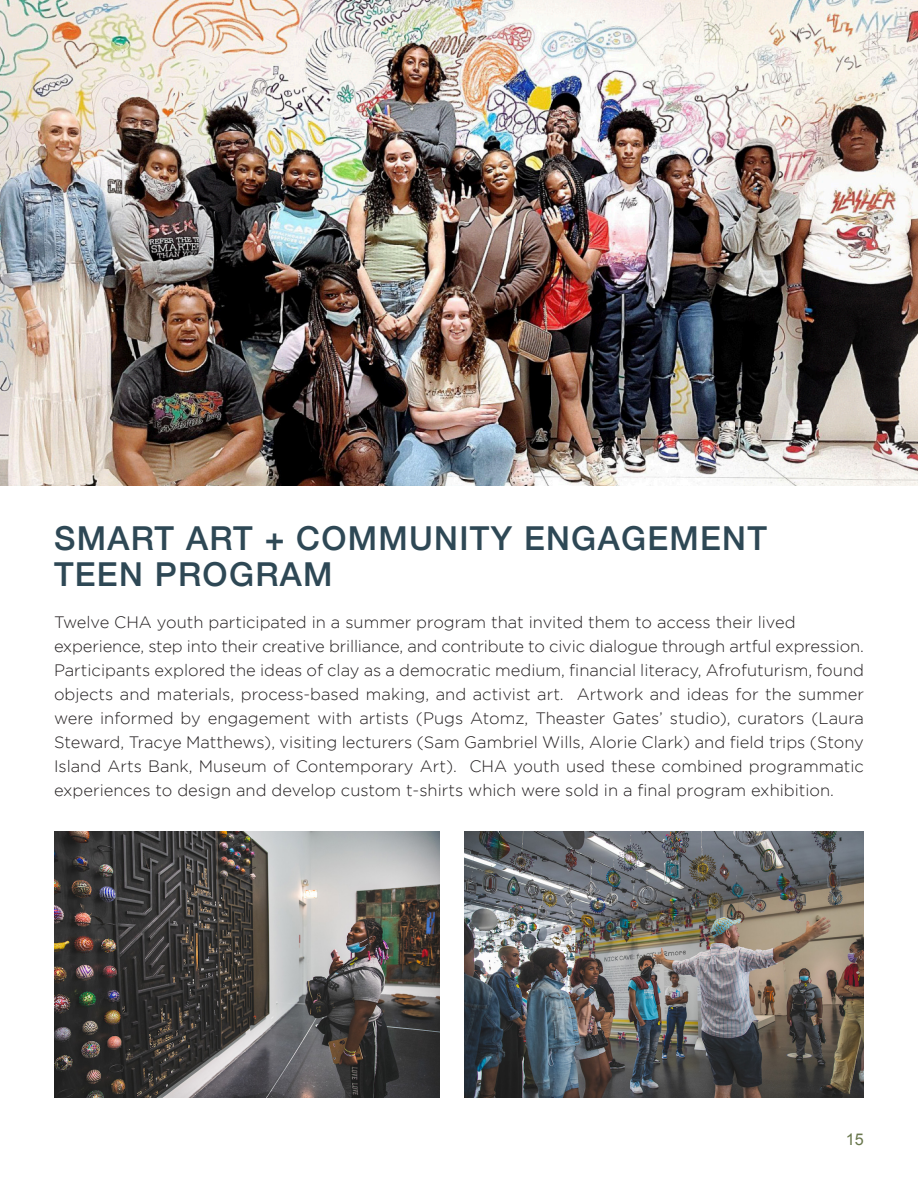
<style>
.page{position:relative;width:918px;height:1188px;background:#fff}
.page>*{position:absolute;margin:0;border:0;box-sizing:border-box;transform-origin:0 0}
.t1{font:500 33px/36px "Helvetica Neue";letter-spacing:.04em;color:#2e4855}
.t2{font:300 16.5px/24px "Gotham";color:#231f20;text-align:justify}
.t3{font:16.2px "Arial";color:#69774d}
</style>
<div class="page">
<img style="left:0;top:0;width:918px;height:486px">
<img style="left:54px;top:831px;width:386px;height:266px">
<img style="left:465px;top:831px;width:399px;height:266px">
<p class="t1" style="left:54px;top:518px;width:714px">SMART ART + COMMUNITY ENGAGEMENT<br>TEEN PROGRAM</p>
<p class="t2" style="left:54px;top:610px;width:743px">Twelve CHA youth participated in a summer program that invited them to access their lived</p>
<p class="t2" style="left:54px;top:634px;width:812px">experience, step into their creative brilliance, and contribute to civic dialogue through artful expression.<br>Participants explored the ideas of clay as a democratic medium, financial literacy, Afrofuturism, found objects and materials, process-based making, and activist art. Artwork and ideas for the summer were informed by engagement with artists (Pugs Atomz, Theaster Gates’ studio), curators (Laura Steward, Tracye Matthews), visiting lecturers (Sam Gambriel Wills, Alorie Clark) and field trips (Stony Island Arts Bank, Museum of Contemporary Art). CHA youth used these combined programmatic experiences to design and develop custom t-shirts which were sold in a final program exhibition.</p>
<p class="t3" style="left:846px;top:1129px;width:20px">15</p>
</div>
